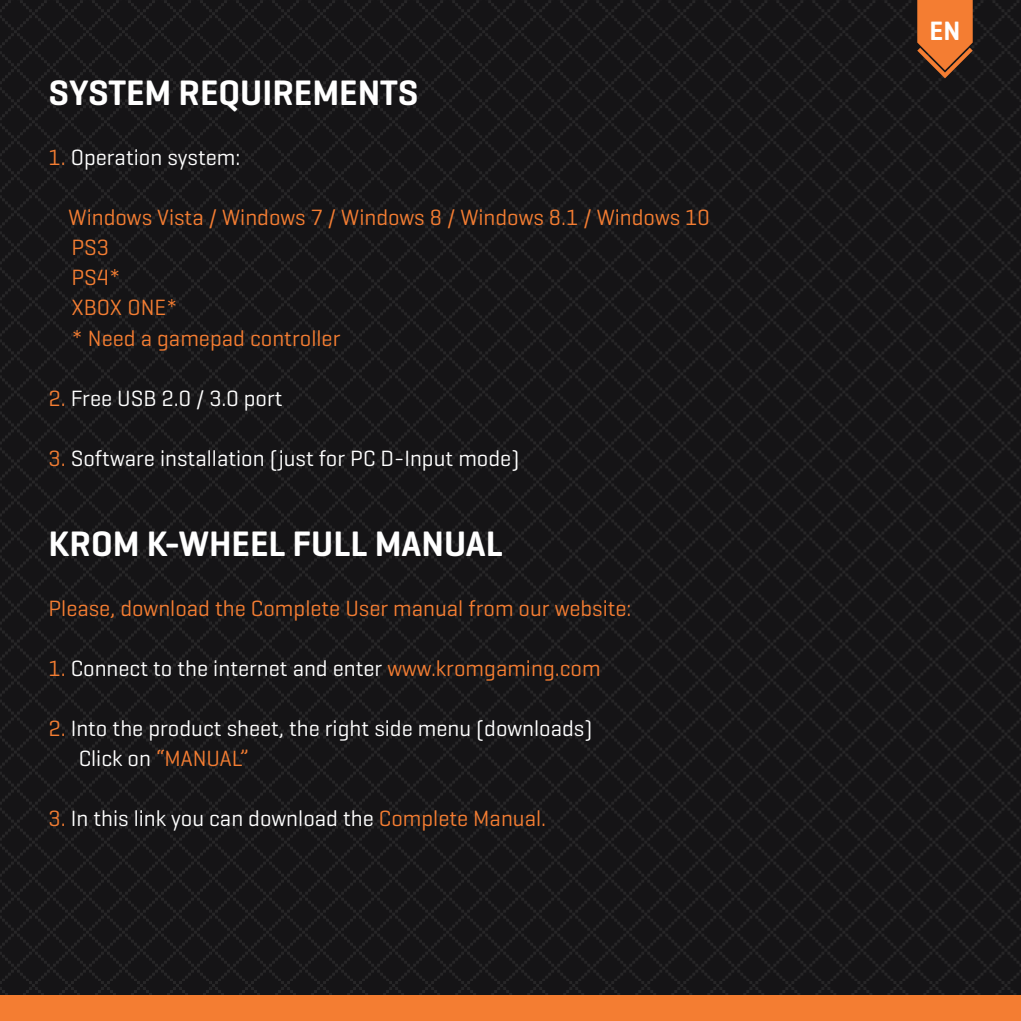
<style>
.page{position:relative;width:1021px;height:1021px;background:#fff}
.page>*{position:absolute;margin:0;border:0;box-sizing:border-box;transform-origin:0 0}
.t1{font:600 36px "Geogrotesque";color:#fff}
.t2{font:600 27px "Geogrotesque";color:#fff}
.t3{font:22.5px "Geogrotesque";color:#fff}
.t4{font:22.5px "Geogrotesque";color:#f47d32}
.s1{color:#f47d32}
.s2{color:#fff}
</style>
<div class="page">
<div style="left:0;top:0;width:1020px;height:1020px;background:#151416"></div>
<div style="left:0;top:995px;width:1020px;height:25px;background:#f47d32"></div>
<svg style="left:917px;top:0;width:55px;height:78px"></svg>
<p class="t1" style="left:48px;top:71px;width:371px">SYSTEM REQUIREMENTS</p>
<p class="t3" style="left:48px;top:144px;width:193px"><span class="s1">1.</span> Operation system:</p>
<p class="t4" style="left:69px;top:204px;width:642px">Windows Vista / Windows 7 / Windows 8 / Windows 8.1 / Windows 10</p>
<p class="t4" style="left:71px;top:234px;width:39px">PS3</p>
<p class="t4" style="left:71px;top:264px;width:51px">PS4*</p>
<p class="t4" style="left:71px;top:294px;width:108px">XBOX ONE*</p>
<p class="t4" style="left:71px;top:324px;width:270px">* Need a gamepad controller</p>
<p class="t3" style="left:48px;top:384px;width:236px"><span class="s1">2.</span> Free USB 2.0 / 3.0 port</p>
<p class="t3" style="left:48px;top:444px;width:472px"><span class="s1">3.</span> Software installation (just for PC D-Input mode)</p>
<p class="t1" style="left:48px;top:521px;width:456px">KROM K-WHEEL FULL MANUAL</p>
<p class="t4" style="left:48px;top:594px;width:584px">Please, download the Complete User manual from our website:</p>
<p class="t3" style="left:48px;top:654px;width:553px"><span class="s1">1.</span> Connect to the internet and enter <span class="s1">www.kromgaming.com</span></p>
<p class="t3" style="left:48px;top:714px;width:545px"><span class="s1">2.</span> Into the product sheet, the right side menu (downloads)</p>
<p class="t4" style="left:79px;top:744px;width:172px"><span class="s2">Click on</span> “MANUAL”</p>
<p class="t3" style="left:48px;top:804px;width:499px"><span class="s1">3.</span> In this link you can download the <span class="s1">Complete Manual.</span></p>
<p class="t2" style="left:929px;top:14px;width:32px">EN</p>
</div>
